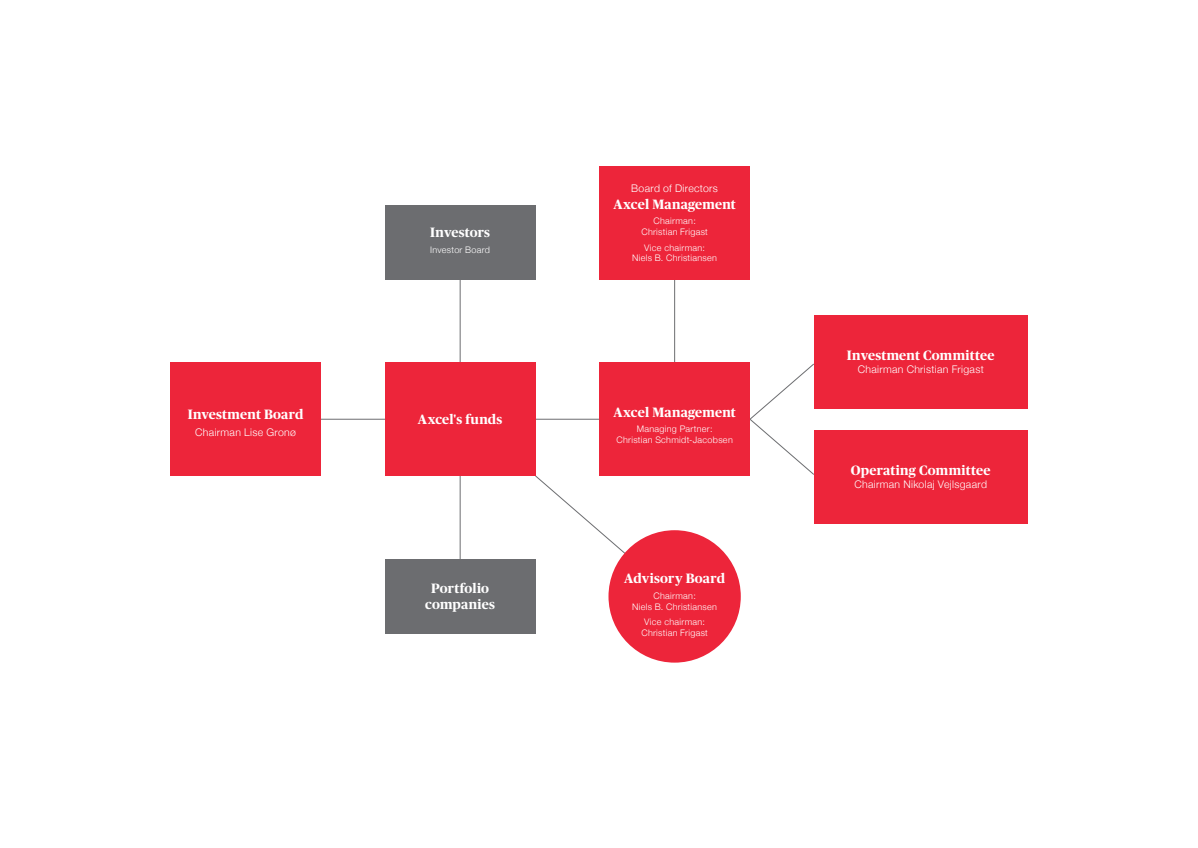
<style>
.page{position:relative;width:1198px;height:848px;background:#fff}
.page>*{position:absolute;margin:0;border:0;box-sizing:border-box;transform-origin:0 0}
.t1{font:700 13.5px/16.2px "Publico Headline";letter-spacing:.01em;color:#fff;text-align:center}
.t2{font:300 10.5px "Helvetica Neue";letter-spacing:.03em;color:#fff}
.t3{font:300 9px/10.8px "Helvetica Neue";letter-spacing:.035em;color:#fff;text-align:center}
</style>
<div class="page">
<svg style="left:534px;top:474px;width:142px;height:123px"></svg>
<svg style="left:750px;top:363px;width:65px;height:112px"></svg>
<hr style="left:278px;top:418px;width:472px;height:1px;background:#6c6d70">
<hr style="left:460px;top:221px;width:1px;height:396px;background:#6c6d70">
<hr style="left:674px;top:221px;width:1px;height:198px;background:#6c6d70">
<div style="left:599px;top:362px;width:151px;height:113px;background:#ed253a"></div>
<div style="left:599px;top:166px;width:151px;height:113px;background:#ed253a"></div>
<div style="left:385px;top:362px;width:150px;height:113px;background:#ed253a"></div>
<div style="left:385px;top:205px;width:150px;height:74px;background:#6c6d70"></div>
<div style="left:385px;top:559px;width:150px;height:74px;background:#6c6d70"></div>
<div style="left:170px;top:362px;width:151px;height:113px;background:#ed253a"></div>
<div style="left:814px;top:315px;width:214px;height:93px;background:#ed253a"></div>
<div style="left:814px;top:429px;width:214px;height:94px;background:#ed253a"></div>
<div style="left:608px;top:530px;width:133px;height:132px;background:#ed253a;border-radius:50%"></div>
<h1 class="t1" style="left:188px;top:405px;width:117px">Investment Board</h1>
<p class="t2" style="left:195px;top:423px;width:102px">Chairman Lise Gronø</p>
<h1 class="t1" style="left:430px;top:223px;width:61px">Investors</h1>
<p class="t3" style="left:430px;top:243px;width:61px">Investor Board</p>
<h1 class="t1" style="left:418px;top:410px;width:86px">Axcel's funds</h1>
<h1 class="t1" style="left:425px;top:579px;width:71px">Portfolio companies</h1>
<p class="t2" style="left:631px;top:180px;width:88px">Board of Directors</p>
<h1 class="t1" style="left:613px;top:195px;width:124px">Axcel Management</h1>
<p class="t3" style="left:641px;top:215px;width:68px">Chairman:<br>Christian Frigast</p>
<p class="t3" style="left:632px;top:241px;width:86px">Vice chairman:<br>Niels B. Christiansen</p>
<h1 class="t1" style="left:613px;top:403px;width:124px">Axcel Management</h1>
<p class="t3" style="left:616px;top:423px;width:118px">Managing Partner:<br>Christian Schmidt-Jacobsen</p>
<h1 class="t1" style="left:624px;top:569px;width:103px">Advisory Board</h1>
<p class="t3" style="left:632px;top:589px;width:86px">Chairman:<br>Niels B. Christiansen</p>
<p class="t3" style="left:641px;top:615px;width:68px">Vice chairman:<br>Christian Frigast</p>
<h1 class="t1" style="left:847px;top:346px;width:149px">Investment Committee</h1>
<p class="t2" style="left:858px;top:360px;width:128px">Chairman Christian Frigast</p>
<h1 class="t1" style="left:851px;top:461px;width:141px">Operating Committee</h1>
<p class="t2" style="left:854px;top:475px;width:134px">Chairman Nikolaj Vejlsgaard</p>
</div>
